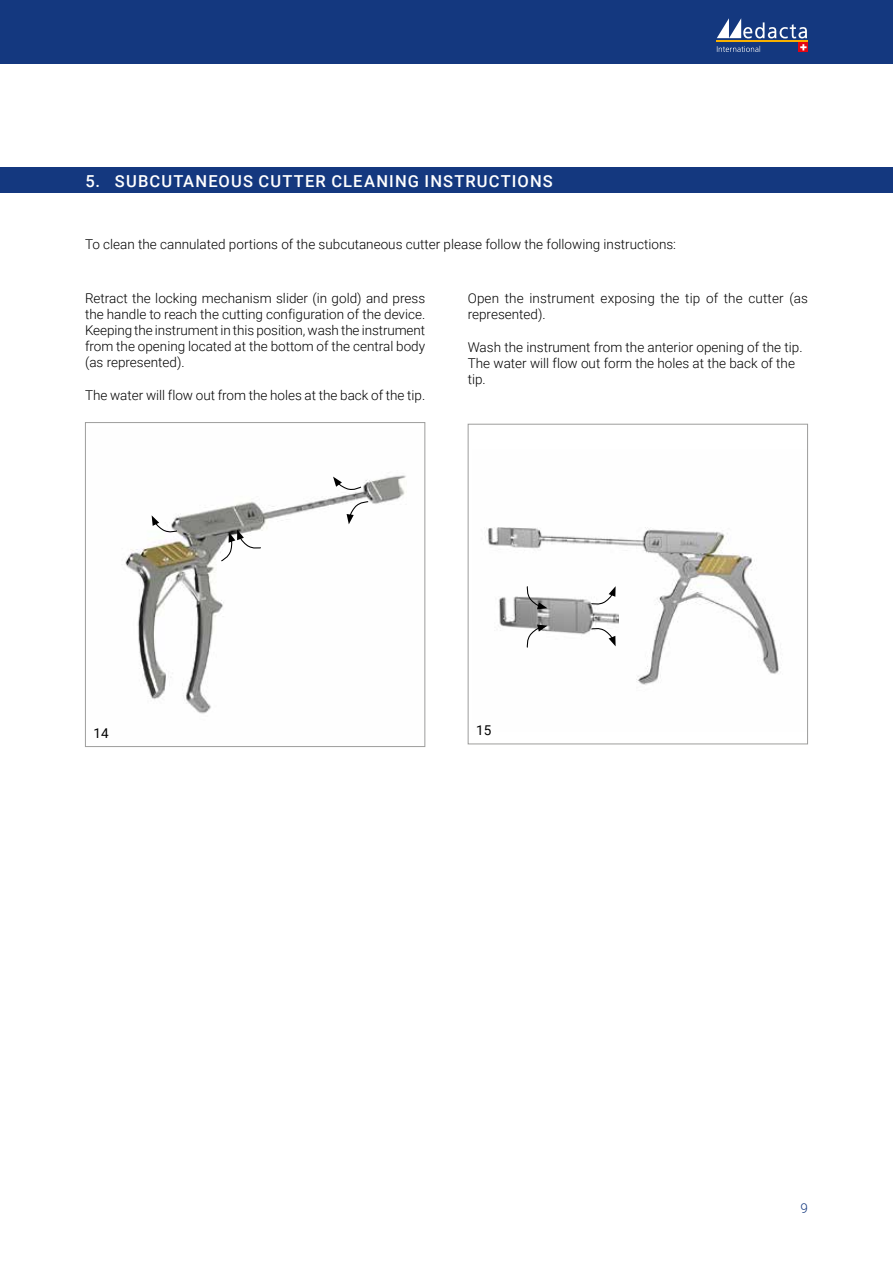
<style>
.page{position:relative;width:893px;height:1263px;background:#fff}
.page>*{position:absolute;margin:0;border:0;box-sizing:border-box;transform-origin:0 0}
.t1{font:500 16.5px "Roboto";letter-spacing:.07em;color:#fff}
.t2{font:300 13.5px/16.2px "Roboto";color:#000}
.t3{font:13.5px "Roboto";color:#000}
.t4{font:300 13.5px "Roboto";color:#14387f}
</style>
<div class="page">
<div style="left:0;top:0;width:893px;height:64px;background:#14387f"></div>
<hr style="left:716px;top:40px;width:92px;height:1px;background:#f9b000">
<svg style="left:717px;top:18px;width:90px;height:20px"></svg>
<svg style="left:799px;top:43px;width:9px;height:9px"></svg>
<svg style="left:800px;top:44px;width:6px;height:6px"></svg>
<svg style="left:717px;top:46px;width:43px;height:6px"></svg>
<div style="left:0;top:168px;width:893px;height:25px;background:#14387f"></div>
<img style="left:125px;top:475px;width:281px;height:239px">
<svg style="left:152px;top:515px;width:26px;height:20px"></svg>
<svg style="left:220px;top:530px;width:42px;height:32px"></svg>
<svg style="left:347px;top:500px;width:22px;height:24px"></svg>
<svg style="left:333px;top:477px;width:29px;height:16px"></svg>
<div style="left:85px;top:422px;width:340px;height:325px;border:1px solid #9d9d9c"></div>
<img style="left:485px;top:527px;width:296px;height:158px">
<img style="left:485px;top:581px;width:134px;height:61px">
<svg style="left:590px;top:586px;width:26px;height:21px"></svg>
<svg style="left:590px;top:625px;width:26px;height:21px"></svg>
<svg style="left:525px;top:625px;width:23px;height:23px"></svg>
<svg style="left:525px;top:585px;width:23px;height:24px"></svg>
<div style="left:468px;top:424px;width:340px;height:320px;border:1px solid #9d9d9c"></div>
<p class="t1" style="left:85px;top:169px;width:469px">5. SUBCUTANEOUS CUTTER CLEANING INSTRUCTIONS</p>
<p class="t2" style="left:85px;top:235px;width:592px">To clean the cannulated portions of the subcutaneous cutter please follow the following instructions:</p>
<p class="t2" style="left:85px;top:289px;width:342px;text-align:justify">Retract the locking mechanism slider (in gold) and press the handle to reach the cutting configuration of the device.<br>Keeping the instrument in this position, wash the instrument from the opening located at the bottom of the central body (as represented).</p>
<p class="t2" style="left:85px;top:386px;width:342px">The water will flow out from the holes at the back of the tip.</p>
<p class="t2" style="left:468px;top:289px;width:342px">Open the instrument exposing the tip of the cutter (as represented).</p>
<p class="t2" style="left:468px;top:339px;width:336px">Wash the instrument from the anterior opening of the tip.<br>The water will flow out form the holes at the back of the tip.</p>
<p class="t3" style="left:94px;top:723px;width:17px">14</p>
<p class="t3" style="left:476px;top:721px;width:17px">15</p>
<p class="t4" style="left:800px;top:1198px;width:9px">9</p>
</div>
